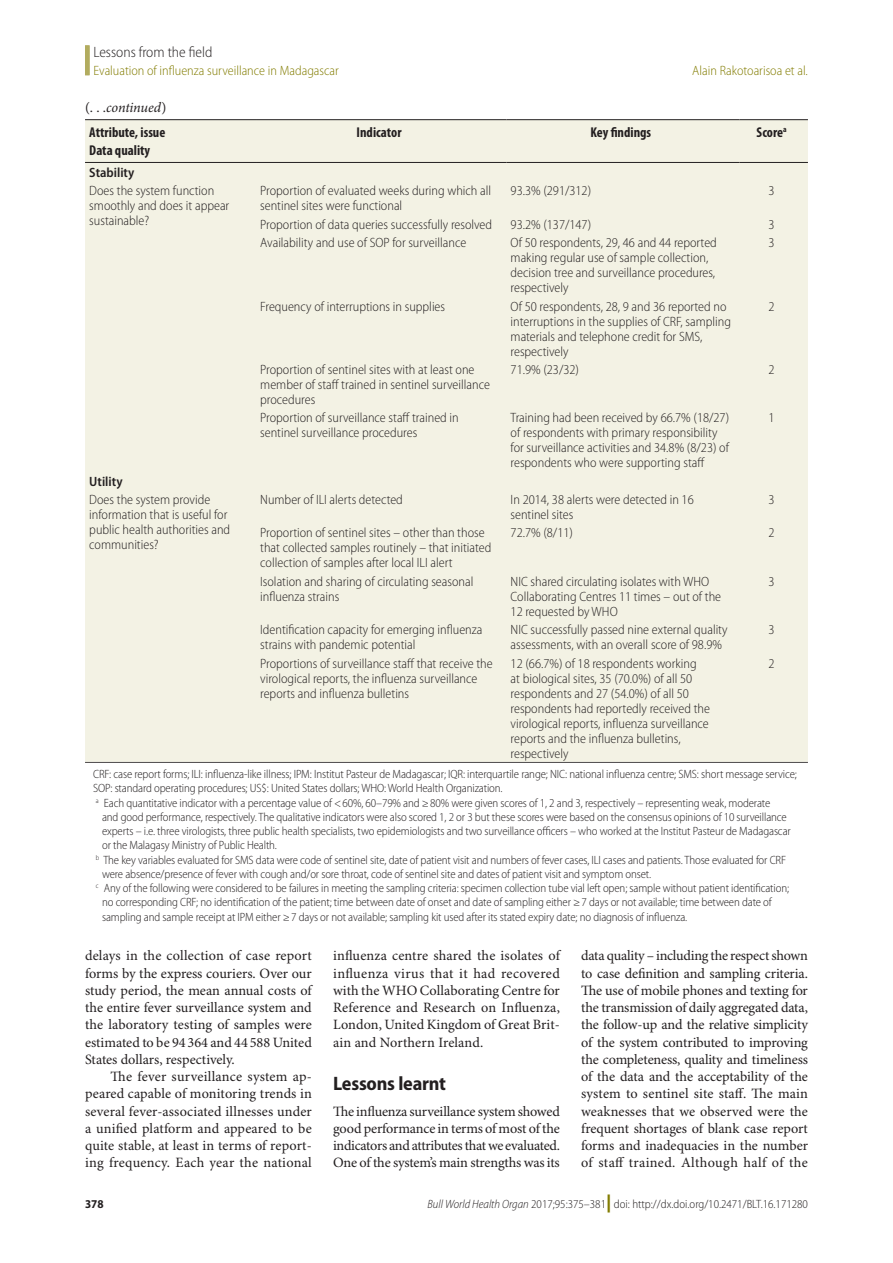
<style>
.page{position:relative;width:893px;height:1263px;background:#fff}
.page>*{position:absolute;margin:0;border:0;box-sizing:border-box;transform-origin:0 0}
.t1{font:700 semi-condensed 19.5px "Myriad Pro";letter-spacing:-.01em;color:#231f20}
.t2{font:300 semi-condensed 15px "Myriad Pro";color:#231f20}
.t3{font:14.25px/17.2px "Minion Pro";color:#231f20;text-align:justify}
.t4{font:700 condensed 14.25px/17.9px "Myriad Pro";color:#231f20}
.t5{font:italic 14.25px "Minion Pro";letter-spacing:-.01em;color:#231f20}
.t6{font:300 semi-condensed 13.5px/15px "Myriad Pro";color:#231f20}
.t7{font:300 semi-condensed 13.5px "Myriad Pro";color:#827c00}
.t8{font:600 semi-condensed 13.5px "Myriad Pro";color:#231f20}
.t9{font:300 semi-condensed 12px/14.2px "Myriad Pro";letter-spacing:-.01em;color:#231f20}
.t10{font:700 semi-condensed 12px "Myriad Pro";color:#231f20}
.s1{font-style:normal}
.s2{font-style:italic}
.s3{font-weight:900;font-stretch:normal;font-size:18px;color:#827c00}
</style>
<div class="page">
<div style="left:85px;top:45px;width:5px;height:30px;background:#b2ac5f"></div>
<hr style="left:85px;top:762px;width:723px;height:1px;background:#231f20">
<div style="left:85px;top:120px;width:723px;height:642px;background:#f3f2e4"></div>
<hr style="left:85px;top:162px;width:171px;height:1px;background:#231f20">
<hr style="left:256px;top:162px;width:250px;height:1px;background:#231f20">
<hr style="left:506px;top:162px;width:233px;height:1px;background:#231f20">
<hr style="left:739px;top:162px;width:69px;height:1px;background:#231f20">
<hr style="left:85px;top:119px;width:171px;height:1px;background:#231f20">
<hr style="left:256px;top:119px;width:250px;height:1px;background:#231f20">
<hr style="left:506px;top:119px;width:233px;height:1px;background:#231f20">
<hr style="left:739px;top:119px;width:69px;height:1px;background:#231f20">
<p class="t2" style="left:94px;top:44px;width:120px">Lessons from the field</p>
<p class="t7" style="left:94px;top:63px;width:247px">Evaluation of influenza surveillance in Madagascar</p>
<p class="t7" style="left:692px;top:63px;width:117px">Alain Rakotoarisoa et al.</p>
<p class="t5" style="left:85px;top:99px;width:83px"><span class="s1">(. . .</span>continued<span class="s1">)</span></p>
<p class="t4" style="left:89px;top:123px;width:78px">Attribute, issue<br>Data quality</p>
<p class="t4" style="left:357px;top:123px;width:46px">Indicator</p>
<p class="t4" style="left:590px;top:123px;width:62px">Key findings</p>
<p class="t4" style="left:757px;top:123px;width:32px">Score<sup>a</sup></p>
<p class="t8" style="left:89px;top:165px;width:47px">Stability</p>
<p class="t6" style="left:89px;top:184px;width:142px">Does the system function smoothly and does it appear sustainable?</p>
<p class="t6" style="left:260px;top:184px;width:232px">Proportion of evaluated weeks during which all sentinel sites were functional</p>
<p class="t6" style="left:511px;top:184px;width:82px">93.3% (291/312)</p>
<p class="t6" style="left:769px;top:184px;width:8px">3</p>
<p class="t6" style="left:260px;top:217px;width:233px">Proportion of data queries successfully resolved</p>
<p class="t6" style="left:511px;top:217px;width:82px">93.2% (137/147)</p>
<p class="t6" style="left:769px;top:217px;width:8px">3</p>
<p class="t6" style="left:260px;top:235px;width:208px">Availability and use of SOP for surveillance</p>
<p class="t6" style="left:511px;top:235px;width:208px">Of 50 respondents, 29, 46 and 44 reported making regular use of sample collection, decision tree and surveillance procedures, respectively</p>
<p class="t6" style="left:769px;top:235px;width:8px">3</p>
<p class="t6" style="left:260px;top:299px;width:186px">Frequency of interruptions in supplies</p>
<p class="t6" style="left:511px;top:299px;width:222px">Of 50 respondents, 28, 9 and 36 reported no interruptions in the supplies of CRF, sampling materials and telephone credit for SMS, respectively</p>
<p class="t6" style="left:769px;top:299px;width:8px">2</p>
<p class="t6" style="left:260px;top:362px;width:231px">Proportion of sentinel sites with at least one member of staff trained in sentinel surveillance procedures</p>
<p class="t6" style="left:511px;top:362px;width:70px">71.9% (23/32)</p>
<p class="t6" style="left:769px;top:362px;width:8px">2</p>
<p class="t6" style="left:260px;top:411px;width:200px">Proportion of surveillance staff trained in sentinel surveillance procedures</p>
<p class="t6" style="left:511px;top:411px;width:220px">Training had been received by 66.7% (18/27) of respondents with primary responsibility for surveillance activities and 34.8% (8/23) of respondents who were supporting staff</p>
<p class="t6" style="left:769px;top:411px;width:8px">1</p>
<p class="t8" style="left:89px;top:474px;width:35px">Utility</p>
<p class="t6" style="left:89px;top:492px;width:142px">Does the system provide information that is useful for public health authorities and communities?</p>
<p class="t6" style="left:260px;top:492px;width:144px">Number of ILI alerts detected</p>
<p class="t6" style="left:511px;top:492px;width:185px">In 2014, 38 alerts were detected in 16 sentinel sites</p>
<p class="t6" style="left:769px;top:492px;width:8px">3</p>
<p class="t6" style="left:260px;top:526px;width:233px">Proportion of sentinel sites – other than those that collected samples routinely – that initiated collection of samples after local ILI alert</p>
<p class="t6" style="left:511px;top:526px;width:64px">72.7% (8/11)</p>
<p class="t6" style="left:769px;top:526px;width:8px">2</p>
<p class="t6" style="left:260px;top:574px;width:215px">Isolation and sharing of circulating seasonal influenza strains</p>
<p class="t6" style="left:511px;top:574px;width:212px">NIC shared circulating isolates with WHO<br>Collaborating Centres 11 times – out of the<br>12 requested by WHO</p>
<p class="t6" style="left:769px;top:574px;width:8px">3</p>
<p class="t6" style="left:260px;top:622px;width:224px">Identification capacity for emerging influenza strains with pandemic potential</p>
<p class="t6" style="left:511px;top:622px;width:219px">NIC successfully passed nine external quality assessments, with an overall score of 98.9%</p>
<p class="t6" style="left:769px;top:622px;width:8px">3</p>
<p class="t6" style="left:260px;top:656px;width:234px">Proportions of surveillance staff that receive the virological reports, the influenza surveillance reports and influenza bulletins</p>
<p class="t6" style="left:511px;top:656px;width:201px">12 (66.7%) of 18 respondents working<br>at biological sites, 35 (70.0%) of all 50 respondents and 27 (54.0%) of all 50 respondents had reportedly received the virological reports, influenza surveillance reports and the influenza bulletins, respectively</p>
<p class="t6" style="left:769px;top:656px;width:8px">2</p>
<p class="t9" style="left:93px;top:767px;width:705px">CRF: case report forms; ILI: influenza-like illness; IPM: Institut Pasteur de Madagascar; IQR: interquartile range; NIC: national influenza centre; SMS: short message service;<br>SOP: standard operating procedures; US$: United States dollars; WHO: World Health Organization.<br><sup>a</sup> Each quantitative indicator with a percentage value of &lt;60%, 60–79% and ≥80% were given scores of 1, 2 and 3, respectively – representing weak, moderate</p>
<p class="t9" style="left:102px;top:810px;width:686px">and good performance, respectively. The qualitative indicators were also scored 1, 2 or 3 but these scores were based on the consensus opinions of 10 surveillance</p>
<p class="t9" style="left:102px;top:824px;width:690px">experts – i.e. three virologists, three public health specialists, two epidemiologists and two surveillance officers – who worked at the Institut Pasteur de Madagascar</p>
<p class="t9" style="left:102px;top:838px;width:176px">or the Malagasy Ministry of Public Health.</p>
<p class="t9" style="left:96px;top:853px;width:692px"><sup>b</sup> The key variables evaluated for SMS data were code of sentinel site, date of patient visit and numbers of fever cases, ILI cases and patients. Those evaluated for CRF</p>
<p class="t9" style="left:102px;top:867px;width:551px">were absence/presence of fever with cough and/or sore throat, code of sentinel site and dates of patient visit and symptom onset.</p>
<p class="t9" style="left:96px;top:881px;width:695px"><sup>c</sup> Any of the following were considered to be failures in meeting the sampling criteria: specimen collection tube vial left open; sample without patient identification;</p>
<p class="t9" style="left:102px;top:895px;width:671px">no corresponding CRF; no identification of the patient; time between date of onset and date of sampling either ≥7 days or not available; time between date of</p>
<p class="t9" style="left:102px;top:910px;width:587px">sampling and sample receipt at IPM either ≥7 days or not available; sampling kit used after its stated expiry date; no diagnosis of influenza.</p>
<p class="t3" style="left:85px;top:948px;width:228px">delays in the collection of case report forms by the express couriers. Over our study period, the mean annual costs of the entire fever surveillance system and the laboratory testing of samples were estimated to be 94 364 and 44 588 United States dollars, respectively.</p>
<p class="t3" style="left:85px;top:1068px;width:228px;text-indent:26px">The fever surveillance system ap&shy;peared capable of monitoring trends in several fever-associated illnesses under a unified platform and appeared to be quite stable, at least in terms of report&shy;ing frequency. Each year the national</p>
<p class="t3" style="left:333px;top:948px;width:228px">influenza centre shared the isolates of influenza virus that it had recovered with the WHO Collaborating Centre for Reference and Research on Influenza, London, United Kingdom of Great Brit&shy;ain and Northern Ireland.</p>
<h1 class="t1" style="left:333px;top:1072px;width:115px">Lessons learnt</h1>
<p class="t3" style="left:333px;top:1103px;width:228px">The influenza surveillance system showed good performance in terms of most of the indicators and attributes that we evaluated.<br>One of the system’s main strengths was its</p>
<p class="t3" style="left:581px;top:948px;width:228px">data quality – including the respect shown to case definition and sampling criteria.<br>The use of mobile phones and texting for the transmission of daily aggregated data, the follow-up and the relative simplicity of the system contributed to improving the completeness, quality and timeliness of the data and the acceptability of the system to sentinel site staff. The main weaknesses that we observed were the frequent shortages of blank case report forms and inadequacies in the number of staff trained. Although half of the</p>
<p class="t10" style="left:85px;top:1197px;width:20px">378</p>
<p class="t9" style="left:427px;top:1197px;width:382px"><span class="s2">Bull World Health Organ</span> 2017;95:375–381<span class="s3">|</span> doi: http://dx.doi.org/10.2471/BLT.16.171280</p>
</div>
